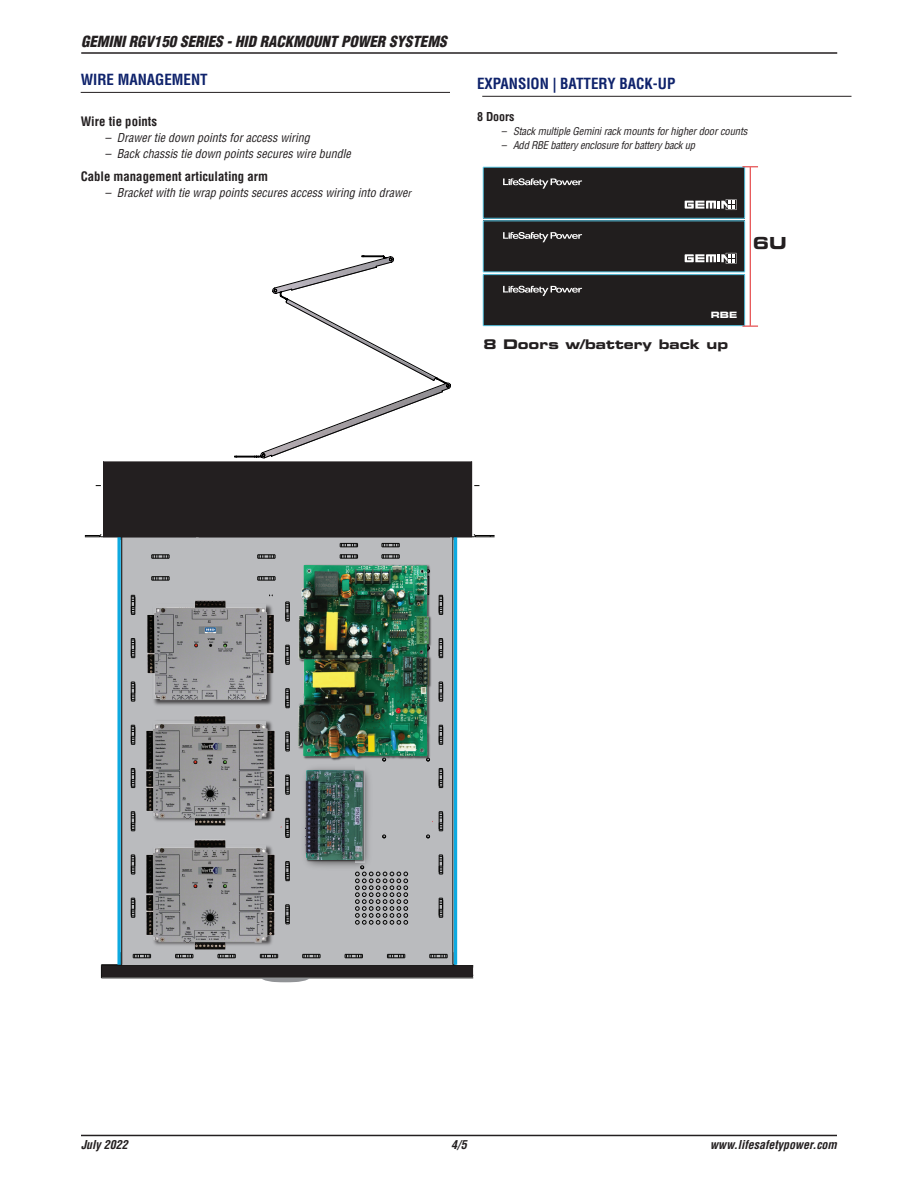
<style>
.page{position:relative;width:918px;height:1188px;background:#fff}
.page>*{position:absolute;margin:0;border:0;box-sizing:border-box;transform-origin:0 0}
.t1{font:16.65px "Eurostile LT Std Bold Ex 2";color:#231f20}
.t2{font:italic 900 condensed 15px "Helvetica LT Std";color:#231f20}
.t3{font:700 condensed 15px "Helvetica LT Std";color:#0f236c}
.t4{font:13.35px "Eurostile LT Std Bold Ex 2";color:#231f20}
.t5{font:700 condensed 12.75px "Helvetica LT Std";color:#231f20}
.t6{font:italic condensed 12px "Helvetica LT Std";color:#231f20}
.t7{font:italic 700 condensed 12px "Helvetica LT Std";color:#231f20}
.t8{font:700 condensed 12px "Helvetica LT Std";color:#231f20}
.t9{font:italic condensed 10.5px "Helvetica LT Std";letter-spacing:-.01em;color:#231f20}
.t10{font:8.7px "Eurostile LT Std Bold Ex 2";color:#fff}
.s1{font-size:10.5px}
</style>
<div class="page">
<hr style="left:81px;top:52px;width:756px;height:2px;background:#231f20">
<hr style="left:81px;top:1135px;width:756px;height:1px;background:#231f20">
<svg style="left:234px;top:255px;width:217px;height:204px"></svg>
<hr style="left:101px;top:978px;width:372px;height:1px;background:#050504">
<hr style="left:101px;top:965px;width:372px;height:1px;background:#050504">
<div style="left:102px;top:966px;width:371px;height:11px;background:#231f20"></div>
<div style="left:122px;top:537px;width:331px;height:428px;background:#babbbe"></div>
<svg style="left:101px;top:964px;width:21px;height:14px"></svg>
<hr style="left:121px;top:537px;width:1px;height:428px;background:#050504">
<svg style="left:133px;top:954px;width:13px;height:5px"></svg>
<svg style="left:152px;top:576px;width:18px;height:5px"></svg>
<svg style="left:152px;top:555px;width:18px;height:4px"></svg>
<svg style="left:257px;top:576px;width:19px;height:5px"></svg>
<svg style="left:257px;top:555px;width:19px;height:4px"></svg>
<svg style="left:275px;top:954px;width:3px;height:5px"></svg>
<svg style="left:285px;top:602px;width:5px;height:20px"></svg>
<svg style="left:131px;top:595px;width:5px;height:20px"></svg>
<svg style="left:439px;top:595px;width:5px;height:20px"></svg>
<svg style="left:285px;top:645px;width:5px;height:20px"></svg>
<svg style="left:131px;top:638px;width:5px;height:20px"></svg>
<svg style="left:439px;top:638px;width:5px;height:20px"></svg>
<svg style="left:285px;top:688px;width:5px;height:20px"></svg>
<svg style="left:131px;top:682px;width:5px;height:20px"></svg>
<svg style="left:439px;top:682px;width:5px;height:20px"></svg>
<svg style="left:285px;top:732px;width:5px;height:20px"></svg>
<svg style="left:131px;top:725px;width:5px;height:20px"></svg>
<svg style="left:439px;top:725px;width:5px;height:20px"></svg>
<svg style="left:285px;top:775px;width:5px;height:20px"></svg>
<svg style="left:131px;top:768px;width:5px;height:20px"></svg>
<svg style="left:439px;top:768px;width:5px;height:20px"></svg>
<svg style="left:131px;top:811px;width:5px;height:21px"></svg>
<svg style="left:439px;top:811px;width:5px;height:21px"></svg>
<svg style="left:285px;top:861px;width:5px;height:20px"></svg>
<svg style="left:131px;top:855px;width:5px;height:20px"></svg>
<svg style="left:439px;top:855px;width:5px;height:20px"></svg>
<svg style="left:285px;top:905px;width:5px;height:20px"></svg>
<svg style="left:131px;top:898px;width:5px;height:20px"></svg>
<svg style="left:439px;top:898px;width:5px;height:20px"></svg>
<svg style="left:302px;top:954px;width:19px;height:5px"></svg>
<svg style="left:340px;top:554px;width:18px;height:5px"></svg>
<svg style="left:345px;top:954px;width:18px;height:5px"></svg>
<svg style="left:382px;top:554px;width:18px;height:5px"></svg>
<svg style="left:387px;top:954px;width:19px;height:5px"></svg>
<hr style="left:453px;top:537px;width:1px;height:428px;background:#050504">
<svg style="left:430px;top:952px;width:24px;height:13px"></svg>
<hr style="left:454px;top:537px;width:3px;height:428px;background:#0faae0">
<svg style="left:117px;top:548px;width:4px;height:417px;background:#34b7e4"></svg>
<svg style="left:355px;top:871px;width:53px;height:53px"></svg>
<svg style="left:281px;top:818px;width:152px;height:20px"></svg>
<svg style="left:262px;top:978px;width:47px;height:5px"></svg>
<svg style="left:85px;top:461px;width:410px;height:87px"></svg>
<img style="left:297px;top:768px;width:78px;height:105px">
<div style="left:355px;top:758px;width:10px;height:105px;background:#babbbe"></div>
<img style="left:305px;top:770px;width:60px;height:92px">
<img style="left:306px;top:771px;width:56px;height:88px">
<img style="left:298px;top:564px;width:133px;height:197px">
<img style="left:299px;top:566px;width:130px;height:192px">
<img style="left:147px;top:594px;width:127px;height:111px">
<img style="left:146px;top:839px;width:129px;height:120px">
<img style="left:146px;top:715px;width:129px;height:111px">
<hr style="left:81px;top:92px;width:369px;height:1px;background:#231f20">
<div style="left:483px;top:167px;width:262px;height:51px;background:#211e1e"></div>
<div style="left:483px;top:167px;width:262px;height:51px;border:1px solid #59c6e3"></div>
<svg style="left:503px;top:178px;width:79px;height:11px"></svg>
<div style="left:483px;top:275px;width:262px;height:51px;background:#211e1e"></div>
<div style="left:483px;top:275px;width:262px;height:51px;border:1px solid #59c6e3"></div>
<svg style="left:503px;top:286px;width:79px;height:10px"></svg>
<svg style="left:685px;top:199px;width:52px;height:11px"></svg>
<div style="left:483px;top:221px;width:262px;height:51px;background:#211e1e"></div>
<svg style="left:503px;top:232px;width:79px;height:10px"></svg>
<svg style="left:685px;top:253px;width:52px;height:11px"></svg>
<svg style="left:742px;top:166px;width:16px;height:1px"></svg>
<hr style="left:750px;top:167px;width:1px;height:159px;background:#df2526">
<svg style="left:742px;top:326px;width:16px;height:1px"></svg>
<hr style="left:482px;top:96px;width:370px;height:1px;background:#231f20">
<p class="t2" style="left:81px;top:32px;width:367px">GEMINI RGV150 SERIES - HID RACKMOUNT POWER SYSTEMS</p>
<p class="t3" style="left:81px;top:70px;width:129px">WIRE MANAGEMENT</p>
<p class="t5" style="left:81px;top:113px;width:78px">Wire tie points</p>
<p class="t6" style="left:105px;top:130px;width:207px">– Drawer tie down points for access wiring</p>
<p class="t6" style="left:105px;top:146px;width:248px">– Back chassis tie down points secures wire bundle</p>
<p class="t5" style="left:81px;top:168px;width:189px">Cable management articulating arm</p>
<p class="t6" style="left:105px;top:185px;width:308px">– Bracket with tie wrap points secures access wiring into drawe<span class="s1">r</span></p>
<p class="t3" style="left:477px;top:74px;width:200px">EXPANSION | BATTERY BACK-UP</p>
<p class="t8" style="left:477px;top:109px;width:39px">8 Doors</p>
<p class="t9" style="left:501px;top:125px;width:248px">– Stack multiple Gemini rack mounts for higher door counts</p>
<p class="t9" style="left:501px;top:139px;width:196px">– Add RBE battery enclosure for battery back up</p>
<p class="t1" style="left:753px;top:231px;width:36px">6U</p>
<p class="t10" style="left:711px;top:308px;width:28px">RBE</p>
<p class="t4" style="left:483px;top:335px;width:246px">8 Doors w/battery back up</p>
<p class="t7" style="left:81px;top:1137px;width:48px">July 2022</p>
<p class="t7" style="left:451px;top:1137px;width:17px">4/5</p>
<p class="t7" style="left:710px;top:1137px;width:128px">www.lifesafetypower.com</p>
</div>
